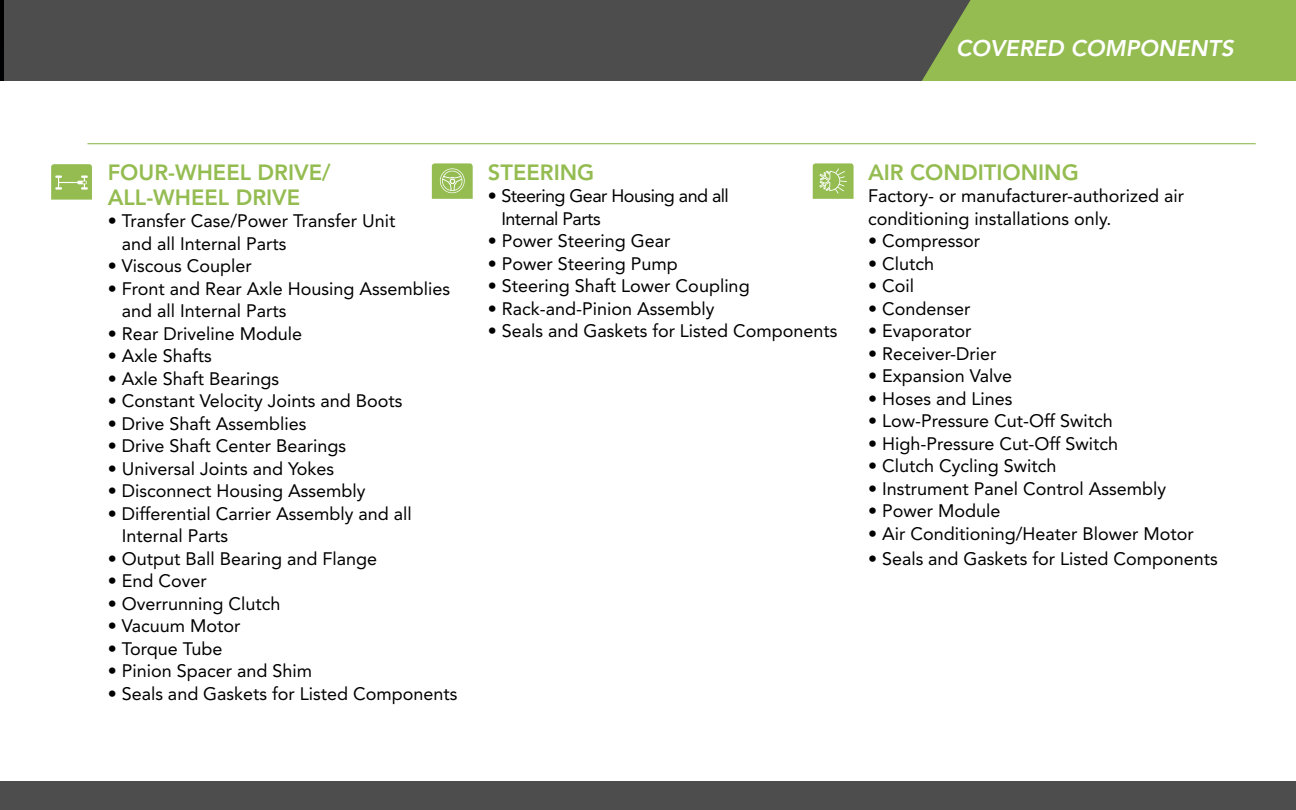
<style>
.page{position:relative;width:1296px;height:810px;background:#fff}
.page>*{position:absolute;margin:0;border:0;box-sizing:border-box;transform-origin:0 0}
.t1{font:italic 800 22.5px "Avenir LT Std";color:#fff}
.t2{font:800 22.05px/24.8px "Avenir LT Std";color:#94bc51}
.t3{font:18px/22.5px "Avenir LT Std";color:#000}
.t4{font:18px/22.5px "Avenir LT Std";letter-spacing:-.03em;color:#000}
</style>
<div class="page">
<div style="left:0;top:0;width:1296px;height:81px;background:#4d4d4d"></div>
<div style="left:922px;top:0;width:374px;height:81px;background:#94bc51"></div>
<div style="left:0;top:781px;width:1296px;height:29px;background:#4d4d4d"></div>
<svg style="left:432px;top:163px;width:41px;height:36px"></svg>
<svg style="left:813px;top:163px;width:41px;height:36px"></svg>
<hr style="left:87px;top:143px;width:1169px;height:1px;background:#94bc51">
<svg style="left:51px;top:164px;width:41px;height:36px"></svg>
<p class="t1" style="left:956px;top:35px;width:279px">COVERED COMPONENTS</p>
<p class="t2" style="left:108px;top:160px;width:225px">FOUR-WHEEL DRIVE/<br>ALL-WHEEL DRIVE</p>
<p class="t3" style="left:122px;top:210px;width:275px;text-indent:-14px">• Transfer Case/Power Transfer Unit and all Internal Parts</p>
<p class="t3" style="left:108px;top:255px;width:146px">• Viscous Coupler</p>
<p class="t3" style="left:122px;top:277px;width:330px;text-indent:-14px">• Front and Rear Axle Housing Assemblies and all Internal Parts</p>
<p class="t3" style="left:108px;top:322px;width:196px">• Rear Driveline Module</p>
<p class="t3" style="left:108px;top:345px;width:106px">• Axle Shafts</p>
<p class="t3" style="left:108px;top:367px;width:173px">• Axle Shaft Bearings</p>
<p class="t3" style="left:108px;top:390px;width:296px">• Constant Velocity Joints and Boots</p>
<p class="t3" style="left:108px;top:412px;width:200px">• Drive Shaft Assemblies</p>
<p class="t3" style="left:108px;top:435px;width:240px">• Drive Shaft Center Bearings</p>
<p class="t3" style="left:108px;top:457px;width:228px">• Universal Joints and Yokes</p>
<p class="t3" style="left:108px;top:480px;width:259px">• Disconnect Housing Assembly</p>
<p class="t3" style="left:122px;top:502px;width:292px;text-indent:-14px">• Differential Carrier Assembly and all<br>Internal Parts</p>
<p class="t3" style="left:108px;top:547px;width:271px">• Output Ball Bearing and Flange</p>
<p class="t3" style="left:108px;top:570px;width:101px">• End Cover</p>
<p class="t3" style="left:108px;top:592px;width:174px">• Overrunning Clutch</p>
<p class="t3" style="left:108px;top:615px;width:134px">• Vacuum Motor</p>
<p class="t3" style="left:108px;top:637px;width:116px">• Torque Tube</p>
<p class="t3" style="left:108px;top:660px;width:206px">• Pinion Spacer and Shim</p>
<p class="t3" style="left:108px;top:682px;width:351px">• Seals and Gaskets for Listed Components</p>
<p class="t2" style="left:488px;top:160px;width:108px">STEERING</p>
<p class="t4" style="left:501px;top:185px;width:229px;text-indent:-13px">• Steering Gear Housing and all<br>Internal Parts</p>
<p class="t3" style="left:488px;top:230px;width:184px">• Power Steering Gear</p>
<p class="t3" style="left:488px;top:253px;width:192px">• Power Steering Pump</p>
<p class="t3" style="left:488px;top:275px;width:263px">• Steering Shaft Lower Coupling</p>
<p class="t3" style="left:488px;top:298px;width:228px">• Rack-and-Pinion Assembly</p>
<p class="t3" style="left:488px;top:320px;width:351px">• Seals and Gaskets for Listed Components</p>
<p class="t2" style="left:868px;top:160px;width:212px">AIR CONDITIONING</p>
<p class="t3" style="left:868px;top:185px;width:318px">Factory- or manufacturer-authorized air conditioning installations only.</p>
<p class="t3" style="left:868px;top:230px;width:114px">• Compressor</p>
<p class="t3" style="left:868px;top:253px;width:68px">• Clutch</p>
<p class="t3" style="left:868px;top:275px;width:48px">• Coil</p>
<p class="t3" style="left:868px;top:298px;width:104px">• Condenser</p>
<p class="t3" style="left:868px;top:320px;width:105px">• Evaporator</p>
<p class="t3" style="left:868px;top:343px;width:130px">• Receiver-Drier</p>
<p class="t3" style="left:868px;top:365px;width:146px">• Expansion Valve</p>
<p class="t3" style="left:868px;top:388px;width:146px">• Hoses and Lines</p>
<p class="t3" style="left:868px;top:410px;width:246px">• Low-Pressure Cut-Off Switch</p>
<p class="t3" style="left:868px;top:433px;width:252px">• High-Pressure Cut-Off Switch</p>
<p class="t3" style="left:868px;top:455px;width:190px">• Clutch Cycling Switch</p>
<p class="t3" style="left:868px;top:478px;width:300px">• Instrument Panel Control Assembly</p>
<p class="t3" style="left:868px;top:500px;width:134px">• Power Module</p>
<p class="t3" style="left:868px;top:523px;width:327px">• Air Conditioning/Heater Blower Motor</p>
<p class="t3" style="left:868px;top:547px;width:351px">• Seals and Gaskets for Listed Components</p>
</div>
